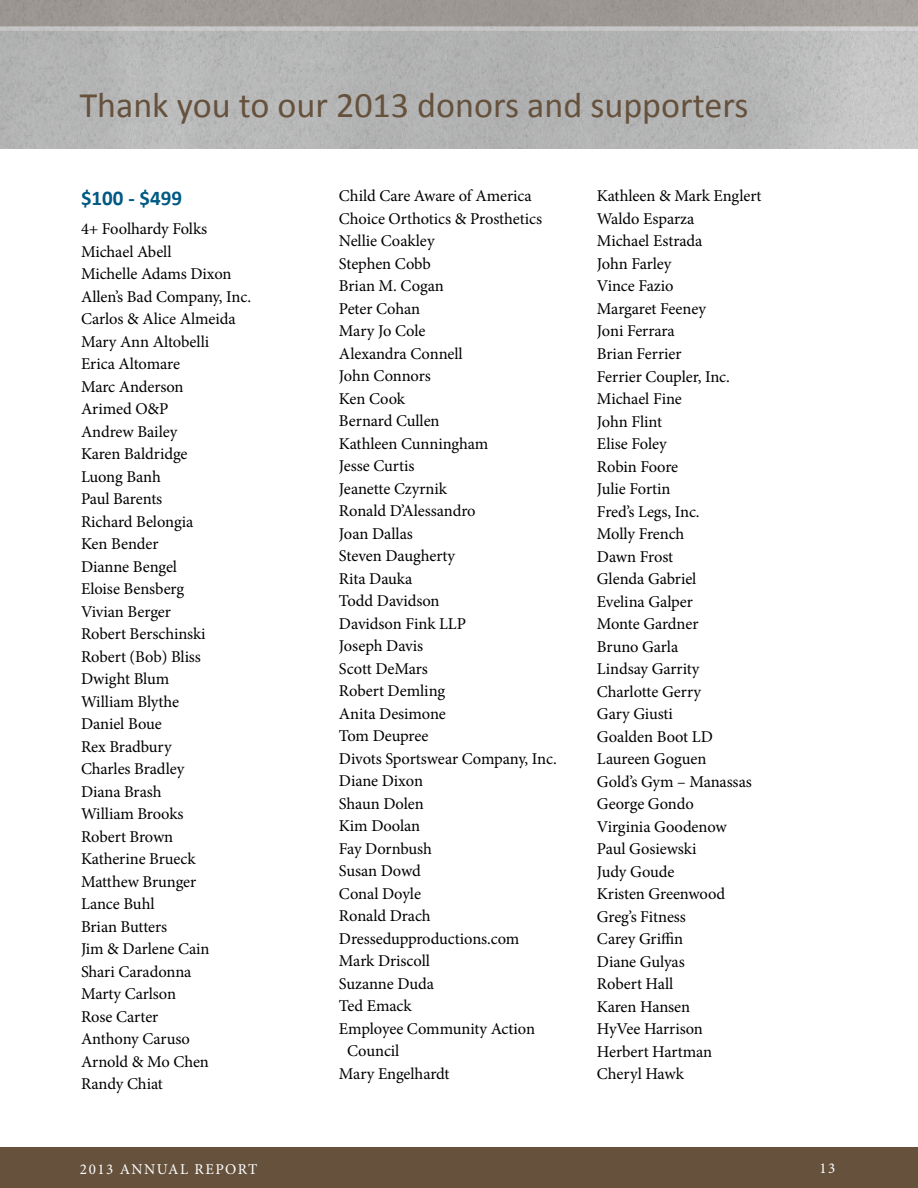
<style>
.page{position:relative;width:918px;height:1188px;background:#fff}
.page>*{position:absolute;margin:0;border:0;box-sizing:border-box;transform-origin:0 0}
.t1{font:36px "Calibri";color:#65513c}
.t2{font:700 21px "Calibri";color:#005a84}
.t3{font:16.5px/22.5px "Minion Pro";letter-spacing:-.005em;color:#000}
.t4{font:15px "Minion Pro";letter-spacing:.1em;color:#fff}
</style>
<div class="page">
<img style="left:0;top:31px;width:918px;height:117px">
<svg style="left:0;top:0;width:918px;height:31px;background:#a49f9b"></svg>
<div style="left:0;top:1148px;width:918px;height:40px;background:#65513c"></div>
<h1 class="t1" style="left:80px;top:82px;width:670px">Thank you to our 2013 donors and supporters</h1>
<p class="t2" style="left:81px;top:185px;width:103px">$100 - $499</p>
<p class="t3" style="left:81px;top:218px;width:172px">4+ Foolhardy Folks<br>Michael Abell<br>Michelle Adams Dixon<br>Allen’s Bad Company, Inc.<br>Carlos &amp; Alice Almeida<br>Mary Ann Altobelli<br>Erica Altomare<br>Marc Anderson<br>Arimed O&amp;P<br>Andrew Bailey<br>Karen Baldridge<br>Luong Banh<br>Paul Barents<br>Richard Belongia<br>Ken Bender<br>Dianne Bengel<br>Eloise Bensberg<br>Vivian Berger<br>Robert Berschinski<br>Robert (Bob) Bliss<br>Dwight Blum<br>William Blythe<br>Daniel Boue<br>Rex Bradbury<br>Charles Bradley<br>Diana Brash<br>William Brooks<br>Robert Brown<br>Katherine Brueck<br>Matthew Brunger<br>Lance Buhl<br>Brian Butters<br>Jim &amp; Darlene Cain<br>Shari Caradonna<br>Marty Carlson<br>Rose Carter<br>Anthony Caruso<br>Arnold &amp; Mo Chen<br>Randy Chiat</p>
<p class="t3" style="left:339px;top:185px;width:194px">Child Care Aware of America</p>
<p class="t3" style="left:339px;top:207px;width:205px">Choice Orthotics &amp; Prosthetics</p>
<p class="t3" style="left:339px;top:230px;width:97px">Nellie Coakley</p>
<p class="t3" style="left:339px;top:252px;width:93px">Stephen Cobb</p>
<p class="t3" style="left:339px;top:275px;width:106px">Brian M. Cogan</p>
<p class="t3" style="left:339px;top:297px;width:83px">Peter Cohan</p>
<p class="t3" style="left:339px;top:320px;width:88px">Mary Jo Cole</p>
<p class="t3" style="left:339px;top:342px;width:125px">Alexandra Connell</p>
<p class="t3" style="left:339px;top:365px;width:93px">John Connors</p>
<p class="t3" style="left:339px;top:387px;width:68px">Ken Cook</p>
<p class="t3" style="left:339px;top:410px;width:102px">Bernard Cullen</p>
<p class="t3" style="left:339px;top:432px;width:151px">Kathleen Cunningham</p>
<p class="t3" style="left:339px;top:455px;width:77px">Jesse Curtis</p>
<p class="t3" style="left:339px;top:477px;width:110px">Jeanette Czyrnik</p>
<p class="t3" style="left:339px;top:500px;width:138px">Ronald D’Alessandro</p>
<p class="t3" style="left:339px;top:522px;width:75px">Joan Dallas</p>
<p class="t3" style="left:339px;top:545px;width:118px">Steven Daugherty</p>
<p class="t3" style="left:339px;top:567px;width:75px">Rita Dauka</p>
<p class="t3" style="left:339px;top:590px;width:102px">Todd Davidson</p>
<p class="t3" style="left:339px;top:612px;width:129px">Davidson Fink LLP</p>
<p class="t3" style="left:339px;top:635px;width:86px">Joseph Davis</p>
<p class="t3" style="left:339px;top:657px;width:90px">Scott DeMars</p>
<p class="t3" style="left:339px;top:680px;width:108px">Robert Demling</p>
<p class="t3" style="left:339px;top:702px;width:109px">Anita Desimone</p>
<p class="t3" style="left:339px;top:725px;width:91px">Tom Deupree</p>
<p class="t3" style="left:339px;top:747px;width:219px">Divots Sportswear Company, Inc.</p>
<p class="t3" style="left:339px;top:770px;width:86px">Diane Dixon</p>
<p class="t3" style="left:339px;top:792px;width:86px">Shaun Dolen</p>
<p class="t3" style="left:339px;top:815px;width:83px">Kim Doolan</p>
<p class="t3" style="left:339px;top:837px;width:94px">Fay Dornbush</p>
<p class="t3" style="left:339px;top:860px;width:83px">Susan Dowd</p>
<p class="t3" style="left:339px;top:882px;width:84px">Conal Doyle</p>
<p class="t3" style="left:339px;top:905px;width:93px">Ronald Drach</p>
<p class="t3" style="left:339px;top:927px;width:182px">Dressedupproductions.com</p>
<p class="t3" style="left:339px;top:950px;width:93px">Mark Driscoll</p>
<p class="t3" style="left:339px;top:973px;width:97px">Suzanne Duda</p>
<p class="t3" style="left:339px;top:995px;width:74px">Ted Emack</p>
<p class="t3" style="left:339px;top:1018px;width:198px">Employee Community Action</p>
<p class="t3" style="left:347px;top:1040px;width:54px">Council</p>
<p class="t3" style="left:339px;top:1063px;width:112px">Mary Engelhardt</p>
<p class="t3" style="left:597px;top:185px;width:166px">Kathleen &amp; Mark Englert<br>Waldo Esparza<br>Michael Estrada<br>John Farley<br>Vince Fazio<br>Margaret Feeney<br>Joni Ferrara<br>Brian Ferrier<br>Ferrier Coupler, Inc.<br>Michael Fine<br>John Flint<br>Elise Foley<br>Robin Foore<br>Julie Fortin<br>Fred’s Legs, Inc.<br>Molly French<br>Dawn Frost<br>Glenda Gabriel<br>Evelina Galper<br>Monte Gardner<br>Bruno Garla<br>Lindsay Garrity<br>Charlotte Gerry<br>Gary Giusti<br>Goalden Boot LD<br>Laureen Goguen<br>Gold’s Gym – Manassas<br>George Gondo<br>Virginia Goodenow<br>Paul Gosiewski<br>Judy Goude<br>Kristen Greenwood<br>Greg’s Fitness<br>Carey Griffin<br>Diane Gulyas<br>Robert Hall<br>Karen Hansen<br>HyVee Harrison<br>Herbert Hartman<br>Cheryl Hawk</p>
<p class="t4" style="left:80px;top:1159px;width:179px">2013 ANNUAL REPORT</p>
<p class="t4" style="left:819px;top:1158px;width:17px">13</p>
</div>
